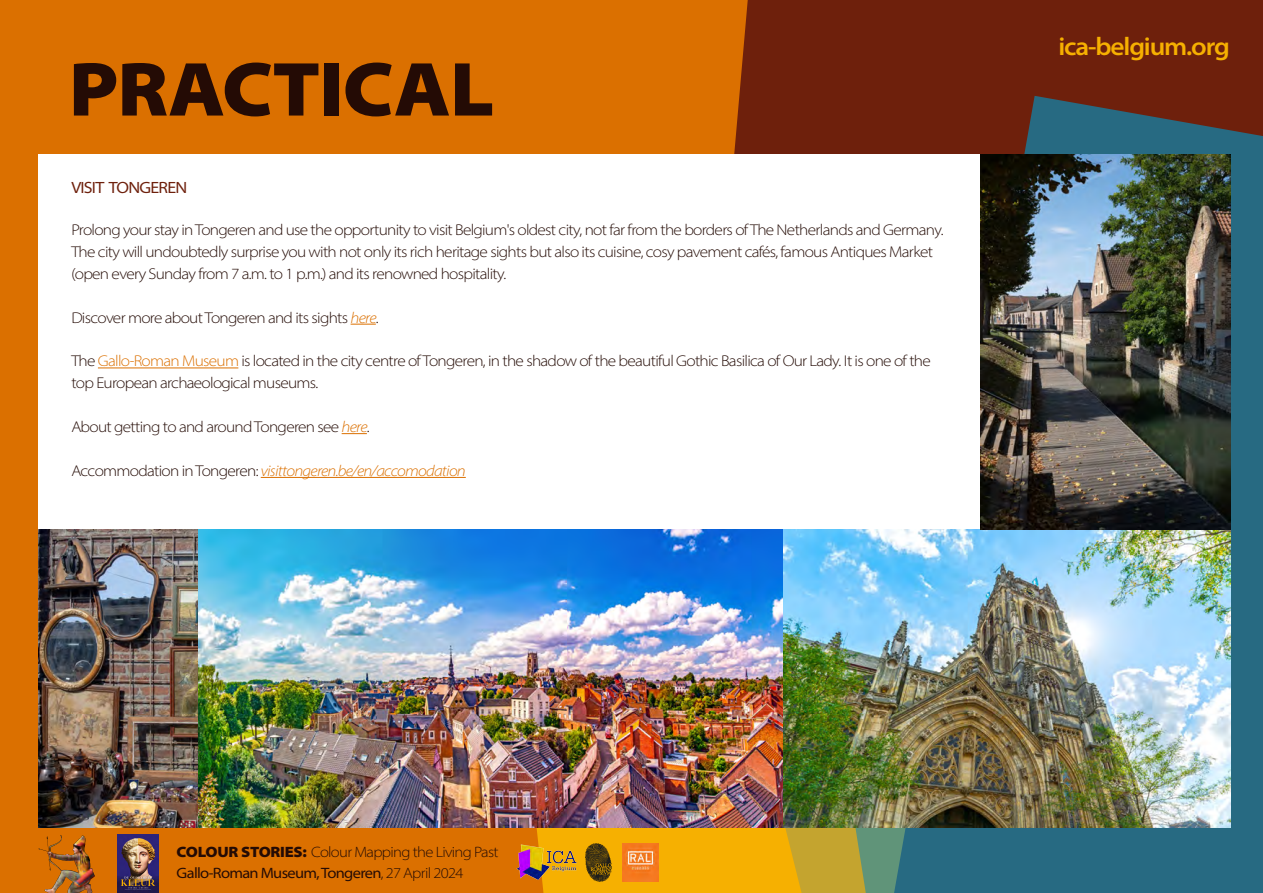
<style>
.page{position:relative;width:1263px;height:893px;background:#db7000}
.page>*{position:absolute;margin:0;border:0;box-sizing:border-box;transform-origin:0 0}
.t1{font:900 semi-expanded 77.25px "Myriad Pro";letter-spacing:-.015em;color:#240b05}
.t2{font:600 semi-expanded 25.35px "Myriad Pro";letter-spacing:-.045em;color:#f6b001}
.t3{font:semi-expanded 16.35px "Myriad Pro";letter-spacing:-.045em;color:#6e200c}
.t4{font:300 semi-expanded 15.6px/21.9px "Myriad Pro";letter-spacing:-.045em;color:#240b05}
.t5{font:italic 300 semi-expanded 15.6px "Myriad Pro";letter-spacing:-.045em;color:#db7000}
.t6{font:300 semi-expanded 15px/20.7px "Myriad Pro";letter-spacing:-.045em;color:#240b05}
.s1{font-style:italic;color:#db7000}
.s2{color:#db7000}
.s3{font-style:normal;color:#240b05}
.s4{font-weight:900}
.s5{font-weight:400}
</style>
<div class="page">
<div style="left:734px;top:0;width:529px;height:154px;background:#6e200c"></div>
<div style="left:536px;top:828px;width:113px;height:65px;background:#f6b001"></div>
<div style="left:649px;top:828px;width:110px;height:65px;background:#f6b001"></div>
<svg style="left:759px;top:828px;width:134px;height:65px;background:#b9a334"></svg>
<svg style="left:893px;top:96px;width:370px;height:797px;background:#345c6b"></svg>
<div style="left:38px;top:154px;width:1193px;height:674px;background:#fff"></div>
<img style="left:516px;top:843px;width:62px;height:39px">
<img style="left:622px;top:843px;width:36px;height:39px">
<img style="left:585px;top:843px;width:26px;height:39px">
<img style="left:118px;top:835px;width:41px;height:58px">
<img style="left:38px;top:835px;width:57px;height:58px">
<svg style="left:351px;top:324px;width:25px;height:1px"></svg>
<hr style="left:98px;top:368px;width:140px;height:1px;background:#db7000">
<svg style="left:342px;top:433px;width:25px;height:1px"></svg>
<hr style="left:261px;top:477px;width:205px;height:1px;background:#db7000">
<img style="left:38px;top:530px;width:160px;height:298px">
<img style="left:198px;top:530px;width:1033px;height:298px">
<img style="left:980px;top:154px;width:251px;height:376px">
<h1 class="t1" style="left:69px;top:37px;width:427px">PRACTICAL</h1>
<p class="t3" style="left:71px;top:177px;width:117px">VISIT TONGEREN</p>
<p class="t4" style="left:71px;top:219px;width:873px">Prolong your stay in Tongeren and use the opportunity to visit Belgium's oldest city, not far from the borders of The Netherlands and Germany.<br>The city will undoubtedly surprise you with not only its rich heritage sights but also its cuisine, cosy pavement cafés, famous Antiques Market (open every Sunday from 7 a.m. to 1 p.m.) and its renowned hospitality.</p>
<p class="t4" style="left:71px;top:306px;width:309px">Discover more about Tongeren and its sights <span class="s1">here</span>.</p>
<p class="t4" style="left:71px;top:350px;width:861px">The <span class="s2">Gallo-Roman Museum</span> is located in the city centre of Tongeren, in the shadow of the beautiful Gothic Basilica of Our Lady. It is one of the top European archaeological museums.</p>
<p class="t4" style="left:71px;top:416px;width:300px">About getting to and around Tongeren see <span class="s1">here</span>.</p>
<p class="t5" style="left:71px;top:461px;width:396px"><span class="s3">Accommodation in Tongeren:</span> visittongeren.be/en/accomodation</p>
<h2 class="t2" style="left:1058px;top:30px;width:173px">ica-belgium.org</h2>
<p class="t6" style="left:177px;top:842px;width:324px"><span class="s4">COLOUR STORIES:</span> Colour Mapping the Living Past<br><span class="s5">Gallo-Roman Museum, Tongeren</span>, 27 April 2024</p>
</div>
